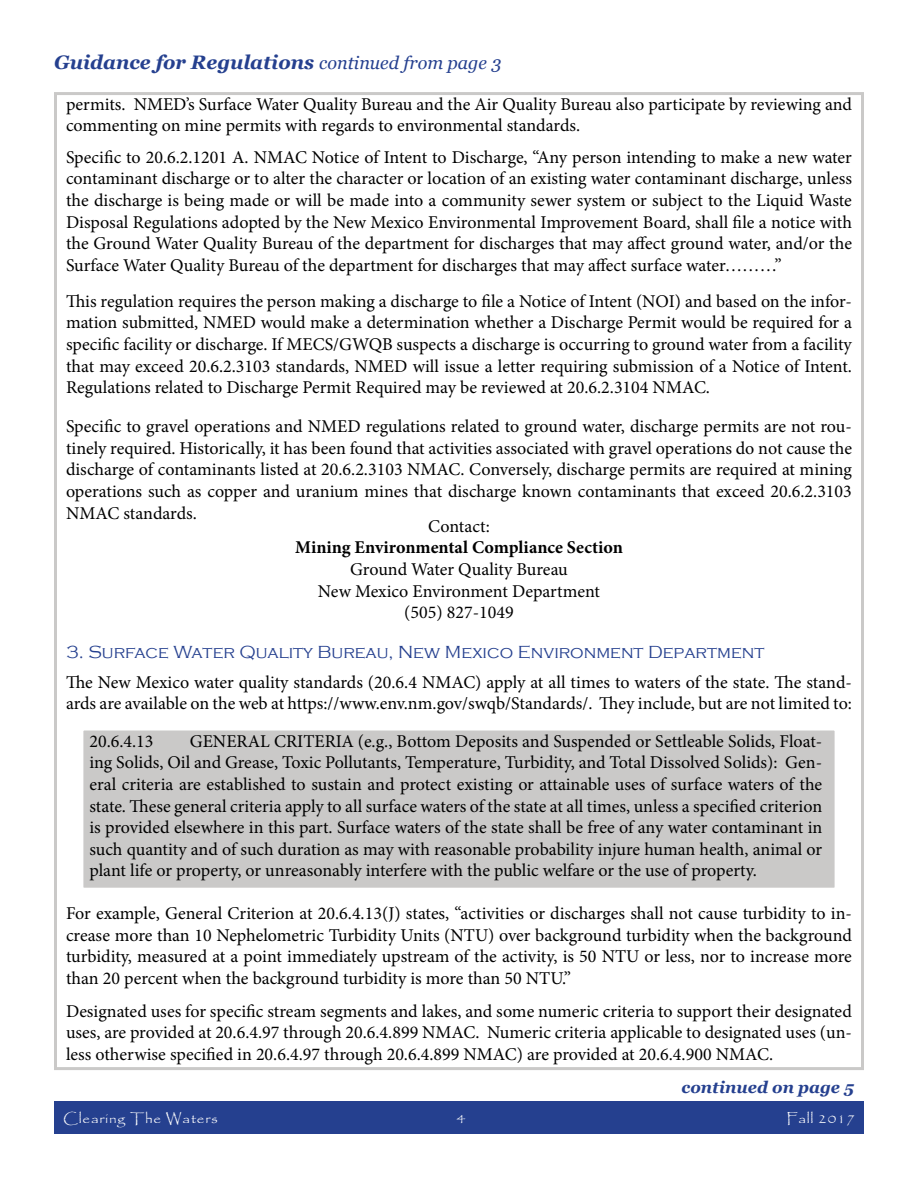
<style>
.page{position:relative;width:918px;height:1188px;background:#fff}
.page>*{position:absolute;margin:0;border:0;box-sizing:border-box;transform-origin:0 0}
.t1{font:italic 700 19.5px "Georgia";color:#25408f}
.t2{font:18px/21.6px "Minion Pro";color:#000;text-align:justify}
.t3{font:300 18px "Copperplate Gothic";color:#25408f}
.t4{font:700 18px "Minion Pro";color:#000}
.t5{font:italic 700 16.5px "Georgia";color:#25408f}
.t6{font:13.95px "Papyrus";letter-spacing:.05em;color:#fff;scale:1.08 1}
.s1{font-weight:400;font-size:18px}
</style>
<div class="page">
<div style="left:82px;top:729px;width:754px;height:160px;background:#cac9c8;border:2px solid #fff"></div>
<div style="left:54px;top:1102px;width:810px;height:32px;background:#25408f"></div>
<p class="t1" style="left:54px;top:49px;width:449px">Guidance for Regulations <span class="s1">continued from page 3</span></p>
<p class="t2" style="left:66px;top:93px;width:788px">permits. NMED’s Surface Water Quality Bureau and the Air Quality Bureau also participate by reviewing and commenting on mine permits with regards to environmental standards.</p>
<p class="t2" style="left:66px;top:146px;width:788px">Specific to 20.6.2.1201 A. NMAC Notice of Intent to Discharge, “Any person intending to make a new water contaminant discharge or to alter the character or location of an existing water contaminant discharge, unless the discharge is being made or will be made into a community sewer system or subject to the Liquid Waste Disposal Regulations adopted by the New Mexico Environmental Improvement Board, shall file a notice with the Ground Water Quality Bureau of the department for discharges that may affect ground water, and/or the Surface Water Quality Bureau of the department for discharges that may affect surface water………”</p>
<p class="t2" style="left:66px;top:290px;width:788px">This regulation requires the person making a discharge to file a Notice of Intent (NOI) and based on the infor&shy;mation submitted, NMED would make a determination whether a Discharge Permit would be required for a specific facility or discharge. If MECS/GWQB suspects a discharge is occurring to ground water from a facility that may exceed 20.6.2.3103 standards, NMED will issue a letter requiring submission of a Notice of Intent.<br>Regulations related to Discharge Permit Required may be reviewed at 20.6.2.3104 NMAC.</p>
<p class="t2" style="left:66px;top:416px;width:788px">Specific to gravel operations and NMED regulations related to ground water, discharge permits are not rou&shy;tinely required. Historically, it has been found that activities associated with gravel operations do not cause the discharge of contaminants listed at 20.6.2.3103 NMAC. Conversely, discharge permits are required at mining operations such as copper and uranium mines that discharge known contaminants that exceed 20.6.2.3103<br>NMAC standards.</p>
<p class="t2" style="left:428px;top:515px;width:63px">Contact:</p>
<p class="t4" style="left:295px;top:535px;width:329px">Mining Environmental Compliance Section</p>
<p class="t2" style="left:350px;top:558px;width:219px">Ground Water Quality Bureau</p>
<p class="t2" style="left:318px;top:580px;width:284px">New Mexico Environment Department</p>
<p class="t2" style="left:404px;top:602px;width:111px">(505) 827-1049</p>
<p class="t3" style="left:66px;top:642px;width:700px">3. Surface Water Quality Bureau, New Mexico Environment Department</p>
<p class="t2" style="left:66px;top:671px;width:787px">The New Mexico water quality standards (20.6.4 NMAC) apply at all times to waters of the state. The stand-</p>
<p class="t2" style="left:66px;top:693px;width:787px">ards are available on the web at https://www.env.nm.gov/swqb/Standards/. They include, but are not limited to:</p>
<p class="t2" style="left:89px;top:730px;width:735px;text-indent:100px">GENERAL CRITERIA (e.g., Bottom Deposits and Suspended or Settleable Solids, Float&shy;ing Solids, Oil and Grease, Toxic Pollutants, Temperature, Turbidity, and Total Dissolved Solids): Gen&shy;eral criteria are established to sustain and protect existing or attainable uses of surface waters of the state. These general criteria apply to all surface waters of the state at all times, unless a specified criterion is provided elsewhere in this part. Surface waters of the state shall be free of any water contaminant in such quantity and of such duration as may with reasonable probability injure human health, animal or plant life or property, or unreasonably interfere with the public welfare or the use of property.</p>
<p class="t2" style="left:89px;top:730px;width:66px">20.6.4.13</p>
<p class="t2" style="left:66px;top:903px;width:788px">For example, General Criterion at 20.6.4.13(J) states, “activities or discharges shall not cause turbidity to in&shy;crease more than 10 Nephelometric Turbidity Units (NTU) over background turbidity when the background turbidity, measured at a point immediately upstream of the activity, is 50 NTU or less, nor to increase more than 20 percent when the background turbidity is more than 50 NTU.”</p>
<p class="t2" style="left:66px;top:1000px;width:787px">Designated uses for specific stream segments and lakes, and some numeric criteria to support their designated uses, are provided at 20.6.4.97 through 20.6.4.899 NMAC. Numeric criteria applicable to designated uses (un&shy;less otherwise specified in 20.6.4.97 through 20.6.4.899 NMAC) are provided at 20.6.4.900 NMAC.</p>
<p class="t5" style="left:682px;top:1077px;width:174px">continued on page 5</p>
<p class="t6" style="left:63px;top:1110px;width:145px">Clearing The Waters</p>
<p class="t6" style="left:457px;top:1110px;width:9px">4</p>
<p class="t6" style="left:786px;top:1110px;width:65px">Fall 2017</p>
</div>
